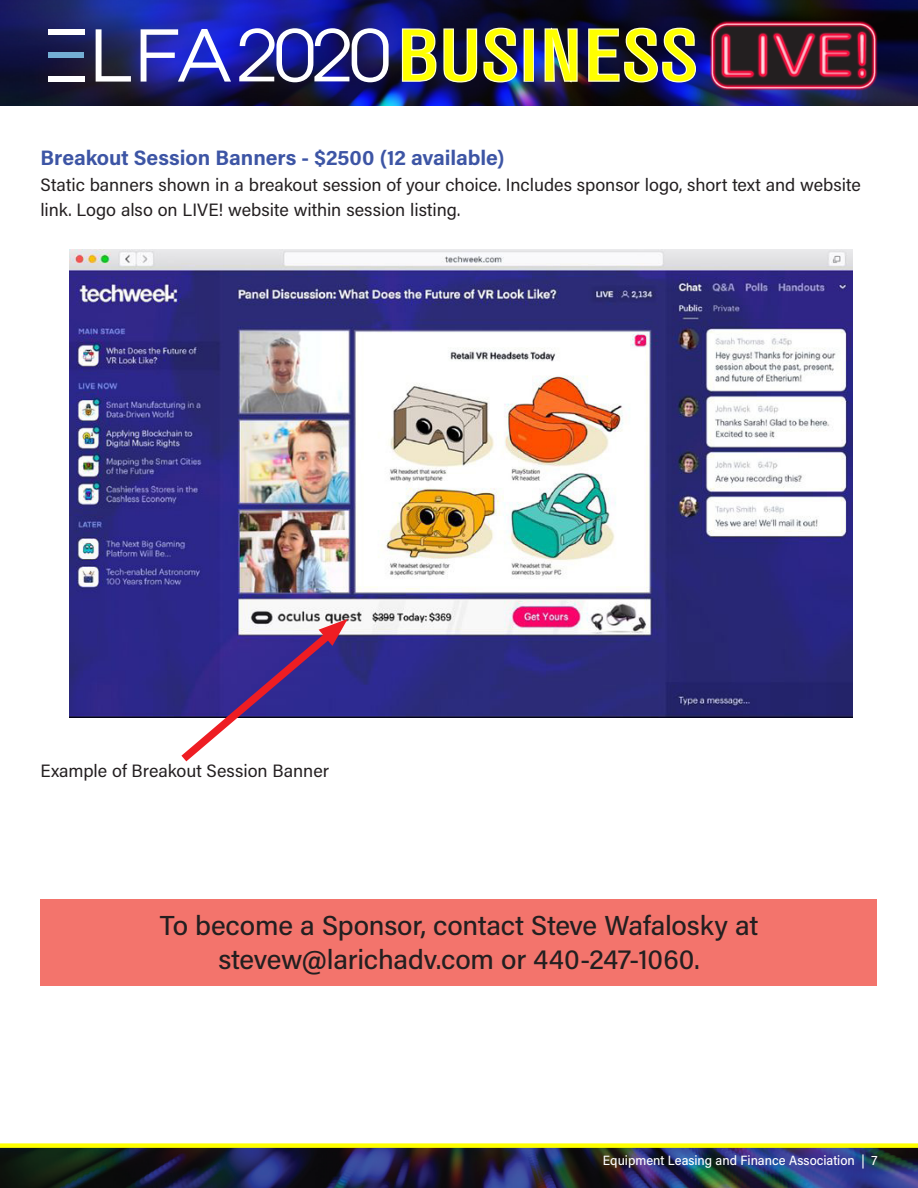
<style>
.page{position:relative;width:918px;height:1188px;background:#fff}
.page>*{position:absolute;margin:0;border:0;box-sizing:border-box;transform-origin:0 0}
.Text{font:500 27.6px/33.6px "Acumin Pro Semi Cond";letter-spacing:-.01em;color:#231f20;text-align:center;scale:1.05 1}
.Subheads{font:700 21px "Acumin Pro Semi Cond";letter-spacing:-.005em;color:#3d55a5;scale:1.05 1}
.Subheads-2{font:18px/25.5px "Acumin Pro Semi Cond";color:#231f20;scale:1.05 1}
.t1{font:500 13.5px "Acumin Pro Semi Cond";color:#fff}
</style>
<div class="page">
<img style="left:0;top:1148px;width:918px;height:40px">
<div style="left:0;top:1143px;width:918px;height:5px;background:#ff0"></div>
<img style="left:0;top:0;width:667px;height:106px">
<svg style="left:96px;top:29px;width:35px;height:53px"></svg>
<svg style="left:141px;top:29px;width:90px;height:53px"></svg>
<div style="left:48px;top:76px;width:37px;height:6px;background:#fff"></div>
<div style="left:48px;top:53px;width:36px;height:5px;background:#73aed4"></div>
<div style="left:48px;top:29px;width:37px;height:6px;background:#fff"></div>
<div style="left:524px;top:28px;width:10px;height:54px;border:2px solid #ffffcf"></div>
<svg style="left:401px;top:26px;width:117px;height:58px;background:#8d8e3b"></svg>
<div style="left:525px;top:30px;width:8px;height:51px;background:#ff0"></div>
<svg style="left:543px;top:17px;width:36px;height:76px;background:#8f8f36"></svg>
<svg style="left:587px;top:26px;width:80px;height:58px;background:#818034"></svg>
<img style="left:669px;top:0;width:249px;height:106px">
<img style="left:678px;top:0;width:232px;height:106px">
<svg style="left:239px;top:28px;width:150px;height:54px"></svg>
<img style="left:69px;top:249px;width:784px;height:469px">
<svg style="left:173px;top:619px;width:175px;height:143px"></svg>
<div style="left:40px;top:900px;width:838px;height:86px;background:#f3746c"></div>
<p class="Subheads" style="left:40px;top:143px;width:444px">Breakout Session Banners - $2500 (12 available)</p>
<p class="Subheads-2" style="left:40px;top:171px;width:783px">Static banners shown in a breakout session of your choice. Includes sponsor logo, short text and website link. Logo also on LIVE! website within session listing.</p>
<p class="Subheads-2" style="left:40px;top:757px;width:276px">Example of Breakout Session Banner</p>
<p class="Text" style="left:160px;top:907px;width:571px">To become a Sponsor, contact Steve Wafalosky at stevew@larichadv.com or 440-247-1060.</p>
<p class="t1" style="left:603px;top:1150px;width:276px">Equipment Leasing and Finance Association | 7</p>
</div>
